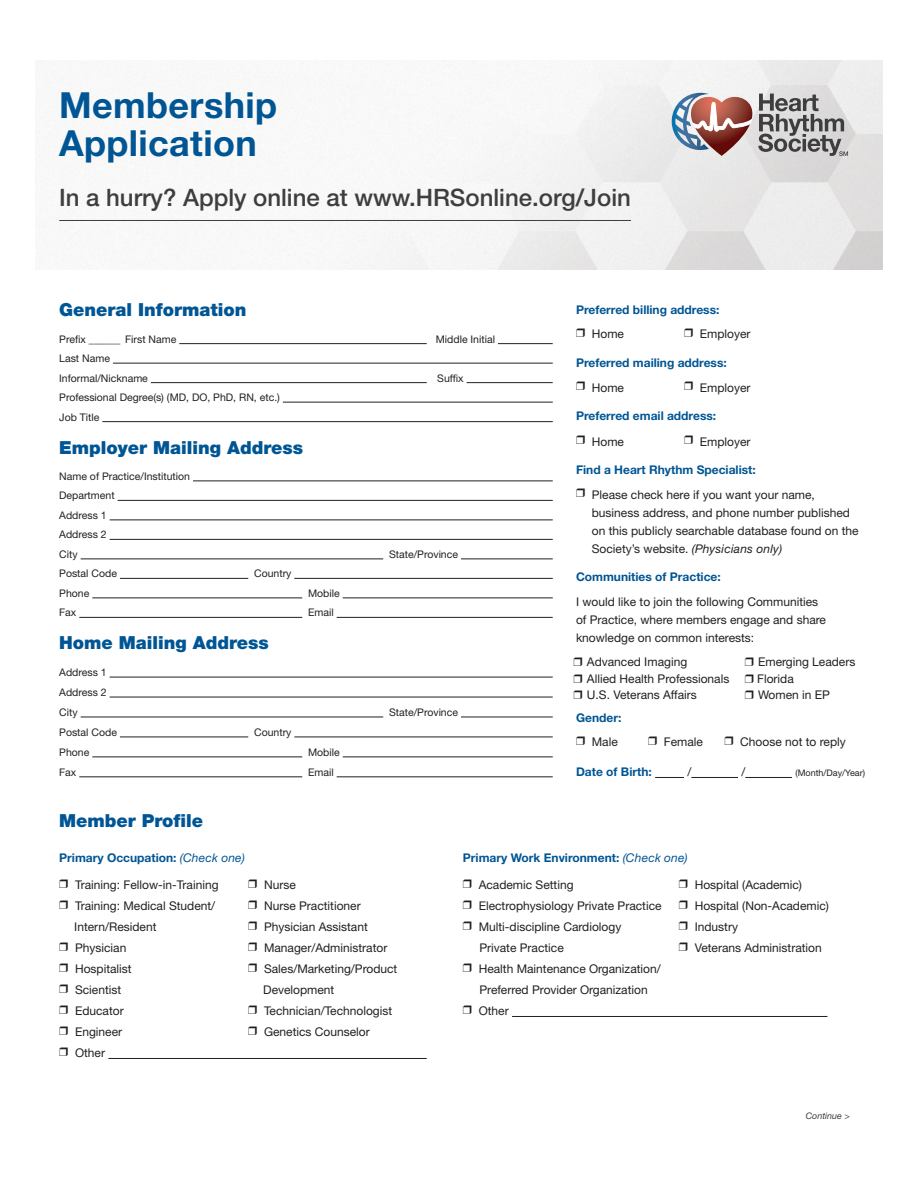
<style>
.page{position:relative;width:918px;height:1188px;background:#fff}
.page>*{position:absolute;margin:0;border:0;box-sizing:border-box;transform-origin:0 0}
.t1{font:700 36px "Helvetica Neue LT Std";letter-spacing:.01em;color:#005594}
.t2{font:500 24px "Helvetica Neue LT Std";color:#3e3e3f}
.subs{font:900 18px "Helvetica Neue LT Std";color:#005594}
.body_text{font:12px/18px "Helvetica Neue LT Std";color:#231f20}
.secondary_suheads{font:700 12px "Helvetica Neue LT Std";color:#005594}
.secondary_suheads-2{font:12px "Helvetica Neue LT Std";color:#231f20}
.body_text-2{font:700 12px "Helvetica Neue LT Std";color:#005594}
.general_info_text{font:10.5px "Helvetica Neue LT Std";color:#231f20}
.secondary_suheads-3{font:9px "Helvetica Neue LT Std";color:#231f20}
.body_text-3{font:italic 9px "Helvetica Neue LT Std";color:#3e3e3f}
.s1{font-style:italic}
.s2{font-weight:400;font-style:italic}
</style>
<div class="page">
<hr style="left:59px;top:220px;width:572px;height:1px;background:#3e3e3f">
<hr style="left:179px;top:343px;width:248px;height:1px;background:#231f20">
<hr style="left:498px;top:343px;width:55px;height:1px;background:#231f20">
<hr style="left:113px;top:363px;width:440px;height:1px;background:#231f20">
<hr style="left:151px;top:382px;width:276px;height:1px;background:#231f20">
<hr style="left:467px;top:382px;width:86px;height:1px;background:#231f20">
<hr style="left:283px;top:402px;width:270px;height:1px;background:#231f20">
<hr style="left:102px;top:421px;width:451px;height:1px;background:#231f20">
<hr style="left:193px;top:481px;width:360px;height:1px;background:#231f20">
<hr style="left:118px;top:500px;width:435px;height:1px;background:#231f20">
<hr style="left:110px;top:520px;width:443px;height:1px;background:#231f20">
<hr style="left:110px;top:539px;width:443px;height:1px;background:#231f20">
<hr style="left:81px;top:559px;width:302px;height:1px;background:#231f20">
<hr style="left:461px;top:559px;width:92px;height:1px;background:#231f20">
<hr style="left:120px;top:578px;width:128px;height:1px;background:#231f20">
<hr style="left:294px;top:578px;width:259px;height:1px;background:#231f20">
<hr style="left:92px;top:598px;width:210px;height:1px;background:#231f20">
<hr style="left:343px;top:598px;width:210px;height:1px;background:#231f20">
<hr style="left:79px;top:617px;width:223px;height:1px;background:#231f20">
<hr style="left:337px;top:617px;width:216px;height:1px;background:#231f20">
<hr style="left:110px;top:677px;width:443px;height:1px;background:#231f20">
<hr style="left:110px;top:697px;width:443px;height:1px;background:#231f20">
<hr style="left:81px;top:717px;width:302px;height:1px;background:#231f20">
<hr style="left:461px;top:717px;width:92px;height:1px;background:#231f20">
<hr style="left:120px;top:737px;width:128px;height:1px;background:#231f20">
<hr style="left:294px;top:737px;width:259px;height:1px;background:#231f20">
<hr style="left:92px;top:757px;width:210px;height:1px;background:#231f20">
<hr style="left:343px;top:757px;width:210px;height:1px;background:#231f20">
<hr style="left:79px;top:777px;width:223px;height:1px;background:#231f20">
<hr style="left:337px;top:777px;width:216px;height:1px;background:#231f20">
<svg style="left:655px;top:777px;width:29px;height:1px"></svg>
<hr style="left:691px;top:777px;width:47px;height:1px;background:#231f20">
<hr style="left:745px;top:777px;width:47px;height:1px;background:#231f20">
<hr style="left:108px;top:1058px;width:319px;height:1px;background:#231f20">
<svg style="left:672px;top:93px;width:176px;height:63px;background:#aea1a1"></svg>
<hr style="left:512px;top:1016px;width:315px;height:1px;background:#231f20">
<p class="t1" style="left:59px;top:83px;width:219px">Membership</p>
<p class="t1" style="left:59px;top:121px;width:199px">Application</p>
<p class="t2" style="left:59px;top:183px;width:573px">In a hurry? Apply online at www.HRSonline.org/Join</p>
<p class="subs" style="left:59px;top:299px;width:189px">General Information</p>
<p class="general_info_text" style="left:59px;top:333px;width:119px">Prefix ______ First Name</p>
<p class="general_info_text" style="left:436px;top:333px;width:61px">Middle Initial</p>
<p class="general_info_text" style="left:59px;top:352px;width:52px">Last Name</p>
<p class="general_info_text" style="left:59px;top:372px;width:90px">Informal/Nickname</p>
<p class="general_info_text" style="left:437px;top:372px;width:28px">Suffix</p>
<p class="general_info_text" style="left:59px;top:391px;width:222px">Professional Degree(s) (MD, DO, PhD, RN, etc.)</p>
<p class="general_info_text" style="left:59px;top:411px;width:42px">Job Title</p>
<p class="subs" style="left:59px;top:436px;width:246px">Employer Mailing Address</p>
<p class="general_info_text" style="left:59px;top:470px;width:132px">Name of Practice/Institution</p>
<p class="general_info_text" style="left:59px;top:489px;width:57px">Department</p>
<p class="general_info_text" style="left:59px;top:509px;width:49px">Address 1</p>
<p class="general_info_text" style="left:59px;top:528px;width:49px">Address 2</p>
<p class="general_info_text" style="left:59px;top:548px;width:20px">City</p>
<p class="general_info_text" style="left:389px;top:548px;width:71px">State/Province</p>
<p class="general_info_text" style="left:59px;top:567px;width:59px">Postal Code</p>
<p class="general_info_text" style="left:254px;top:567px;width:39px">Country</p>
<p class="general_info_text" style="left:59px;top:587px;width:32px">Phone</p>
<p class="general_info_text" style="left:308px;top:587px;width:33px">Mobile</p>
<p class="general_info_text" style="left:59px;top:606px;width:19px">Fax</p>
<p class="general_info_text" style="left:308px;top:606px;width:27px">Email</p>
<p class="subs" style="left:59px;top:632px;width:211px">Home Mailing Address</p>
<p class="general_info_text" style="left:59px;top:666px;width:49px">Address 1</p>
<p class="general_info_text" style="left:59px;top:686px;width:49px">Address 2</p>
<p class="general_info_text" style="left:59px;top:706px;width:20px">City</p>
<p class="general_info_text" style="left:389px;top:706px;width:71px">State/Province</p>
<p class="general_info_text" style="left:59px;top:726px;width:59px">Postal Code</p>
<p class="general_info_text" style="left:254px;top:726px;width:39px">Country</p>
<p class="general_info_text" style="left:59px;top:746px;width:32px">Phone</p>
<p class="general_info_text" style="left:308px;top:746px;width:33px">Mobile</p>
<p class="general_info_text" style="left:59px;top:766px;width:19px">Fax</p>
<p class="general_info_text" style="left:308px;top:766px;width:27px">Email</p>
<p class="subs" style="left:59px;top:810px;width:146px">Member Profile</p>
<p class="secondary_suheads" style="left:576px;top:302px;width:145px">Preferred billing address:</p>
<p class="secondary_suheads-2" style="left:592px;top:327px;width:34px">Home</p>
<p class="secondary_suheads-2" style="left:700px;top:327px;width:52px">Employer</p>
<p class="secondary_suheads" style="left:576px;top:355px;width:152px">Preferred mailing address:</p>
<p class="body_text" style="left:592px;top:378px;width:34px">Home</p>
<p class="body_text" style="left:700px;top:378px;width:52px">Employer</p>
<p class="secondary_suheads" style="left:576px;top:408px;width:142px">Preferred email address:</p>
<p class="body_text" style="left:592px;top:432px;width:34px">Home</p>
<p class="body_text" style="left:700px;top:432px;width:52px">Employer</p>
<p class="body_text-2" style="left:576px;top:462px;width:181px">Find a Heart Rhythm Specialist:</p>
<p class="body_text" style="left:592px;top:485px;width:268px">Please check here if you want your name, business address, and phone number published on this publicly searchable database found on the Society’s website. <span class="s1">(Physicians only)</span></p>
<p class="secondary_suheads" style="left:576px;top:570px;width:146px">Communities of Practice:</p>
<p class="body_text" style="left:576px;top:593px;width:252px">I would like to join the following Communities of Practice, where members engage and share knowledge on common interests:</p>
<p class="body_text" style="left:573px;top:653px;width:115px">❒ Advanced Imaging</p>
<p class="body_text" style="left:573px;top:669px;width:157px">❒ Allied Health Professionals</p>
<p class="body_text" style="left:573px;top:686px;width:125px">❒ U.S. Veterans Affairs</p>
<p class="body_text" style="left:757px;top:654px;width:100px;line-height:16.5px;text-indent:-12px">❒ Emerging Leaders<br>Florida</p>
<p class="body_text" style="left:745px;top:686px;width:87px">❒ Women in EP</p>
<p class="body_text-2" style="left:576px;top:710px;width:47px">Gender:</p>
<p class="secondary_suheads-2" style="left:592px;top:735px;width:28px">Male</p>
<p class="secondary_suheads-2" style="left:664px;top:735px;width:41px">Female</p>
<p class="secondary_suheads-2" style="left:740px;top:735px;width:107px">Choose not to reply</p>
<p class="secondary_suheads" style="left:576px;top:765px;width:77px">Date of Birth:</p>
<p class="secondary_suheads-2" style="left:687px;top:765px;width:5px">/</p>
<p class="secondary_suheads-2" style="left:741px;top:765px;width:5px">/</p>
<p class="secondary_suheads-3" style="left:795px;top:768px;width:71px">(Month/Day/Year)</p>
<p class="secondary_suheads" style="left:59px;top:850px;width:187px">Primary Occupation: <span class="s2">(Check one)</span></p>
<p class="body_text" style="left:75px;top:876px;width:145px">Training: Fellow-in-Training</p>
<p class="body_text" style="left:264px;top:876px;width:33px">Nurse</p>
<p class="body_text" style="left:75px;top:897px;width:142px">Training: Medical Student/</p>
<p class="body_text" style="left:264px;top:897px;width:98px">Nurse Practitioner</p>
<p class="body_text" style="left:74px;top:918px;width:84px">Intern/Resident</p>
<p class="body_text" style="left:264px;top:918px;width:105px">Physician Assistant</p>
<p class="body_text" style="left:75px;top:939px;width:53px">Physician</p>
<p class="body_text" style="left:264px;top:939px;width:125px">Manager/Administrator</p>
<p class="body_text" style="left:75px;top:960px;width:58px">Hospitalist</p>
<p class="body_text" style="left:264px;top:960px;width:135px">Sales/Marketing/Product</p>
<p class="body_text" style="left:75px;top:981px;width:48px">Scientist</p>
<p class="body_text" style="left:263px;top:981px;width:73px">Development</p>
<p class="body_text" style="left:75px;top:1002px;width:50px">Educator</p>
<p class="body_text" style="left:264px;top:1002px;width:130px">Technician/Technologist</p>
<p class="body_text" style="left:75px;top:1023px;width:49px">Engineer</p>
<p class="body_text" style="left:264px;top:1023px;width:107px">Genetics Counselor</p>
<p class="body_text" style="left:75px;top:1044px;width:32px">Other</p>
<p class="secondary_suheads" style="left:463px;top:850px;width:226px">Primary Work Environment: <span class="s2">(Check one)</span></p>
<p class="body_text" style="left:479px;top:876px;width:96px">Academic Setting</p>
<p class="body_text" style="left:695px;top:876px;width:109px">Hospital (Academic)</p>
<p class="body_text" style="left:479px;top:897px;width:184px">Electrophysiology Private Practice</p>
<p class="body_text" style="left:695px;top:897px;width:136px">Hospital (Non-Academic)</p>
<p class="body_text" style="left:479px;top:918px;width:144px">Multi-discipline Cardiology</p>
<p class="body_text" style="left:695px;top:918px;width:45px">Industry</p>
<p class="body_text" style="left:479px;top:939px;width:86px">Private Practice</p>
<p class="body_text" style="left:695px;top:939px;width:129px">Veterans Administration</p>
<p class="body_text" style="left:479px;top:960px;width:184px">Health Maintenance Organization/</p>
<p class="body_text" style="left:479px;top:981px;width:170px">Preferred Provider Organization</p>
<p class="body_text" style="left:479px;top:1002px;width:32px">Other</p>
<p class="body_text-3" style="left:806px;top:1110px;width:46px">Continue &gt;</p>
</div>
